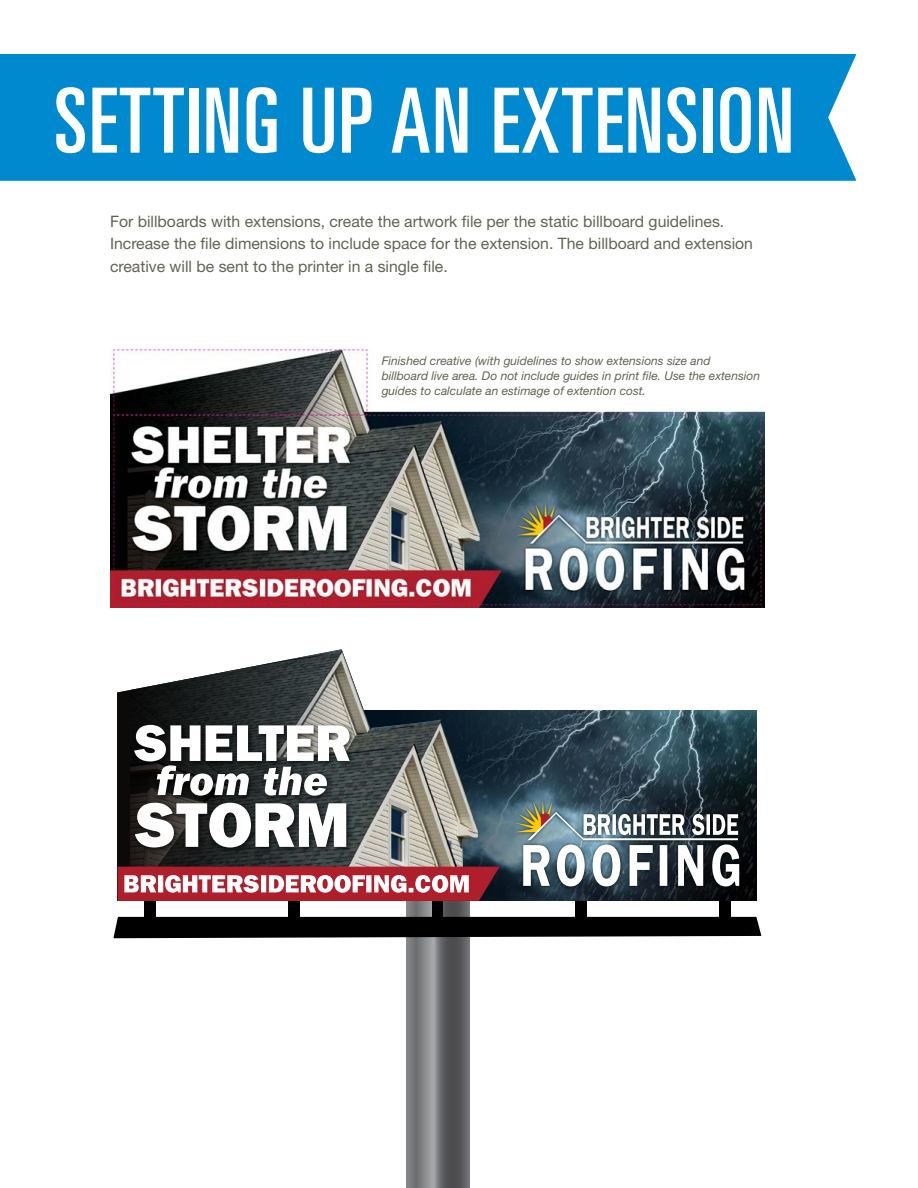
<style>
.page{position:relative;width:918px;height:1188px;background:#fff}
.page>*{position:absolute;margin:0;border:0;box-sizing:border-box;transform-origin:0 0}
.t1{font:ultra-condensed 90px "Univers";letter-spacing:.02em;color:#fff}
.t2{font:15.75px/22px "Helvetica Neue";color:#636254}
.t3{font:italic 12px/15px "Helvetica Neue";color:#636254}
</style>
<div class="page">
<div style="left:0;top:54px;width:856px;height:127px;background:#0089cf"></div>
<svg style="left:406px;top:901px;width:64px;height:287px;background:#707274"></svg>
<svg style="left:113px;top:917px;width:648px;height:21px;background:#0c0c0c"></svg>
<div style="left:432px;top:900px;width:11px;height:17px;background:#000"></div>
<div style="left:576px;top:900px;width:10px;height:17px;background:#000"></div>
<div style="left:720px;top:900px;width:10px;height:17px;background:#000"></div>
<div style="left:289px;top:900px;width:10px;height:17px;background:#000"></div>
<div style="left:145px;top:900px;width:10px;height:17px;background:#000"></div>
<img style="left:478px;top:711px;width:279px;height:190px">
<svg style="left:118px;top:649px;width:360px;height:218px"></svg>
<div style="left:513px;top:798px;width:230px;height:92px;background:#000;opacity:.75"></div>
<svg style="left:515px;top:800px;width:224px;height:86px"></svg>
<svg style="left:118px;top:867px;width:382px;height:34px"></svg>
<div style="left:132px;top:799px;width:221px;height:55px;background:#000;opacity:.75"></div>
<svg style="left:135px;top:803px;width:211px;height:45px"></svg>
<div style="left:154px;top:762px;width:180px;height:40px;background:#000;opacity:.75"></div>
<div style="left:131px;top:721px;width:225px;height:47px;background:#000;opacity:.75"></div>
<svg style="left:134px;top:725px;width:216px;height:71px"></svg>
<img style="left:110px;top:349px;width:655px;height:258px">
<h1 class="t1" style="left:54px;top:69px;width:741px">SETTING UP AN EXTENSION</h1>
<p class="t2" style="left:110px;top:211px;width:645px">For billboards with extensions, create the artwork file per the static billboard guidelines.<br>Increase the file dimensions to include space for the extension. The billboard and extension creative will be sent to the printer in a single file.</p>
<p class="t3" style="left:382px;top:353px;width:380px">Finished creative (with guidelines to show extensions size and billboard live area. Do not include guides in print file. Use the extension guides to calculate an estimage of extention cost.</p>
</div>
